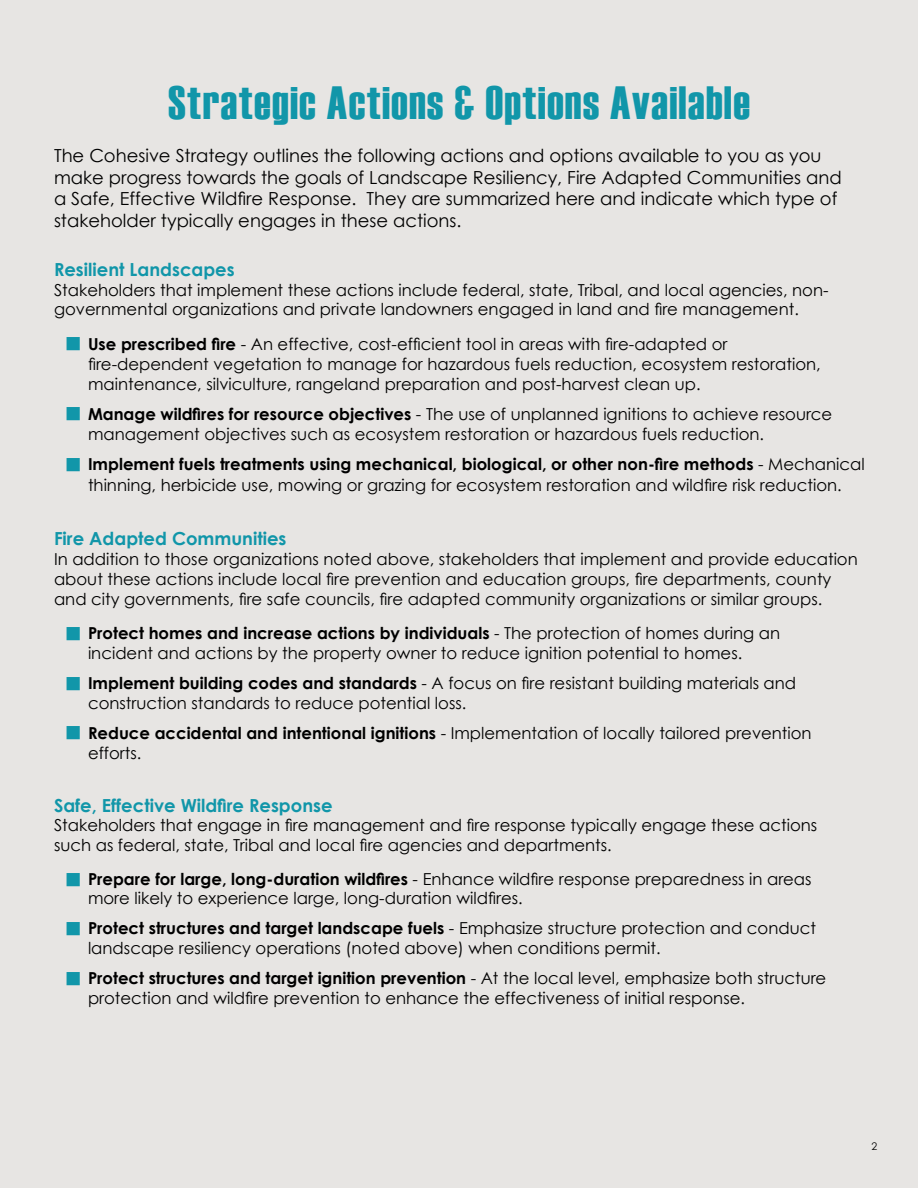
<style>
.page{position:relative;width:918px;height:1188px;background:#e7e5e3}
.page>*{position:absolute;margin:0;border:0;box-sizing:border-box;transform-origin:0 0}
.t1{font:46.5px "Haettenschweiler";letter-spacing:.03em;color:#1196a9}
.t2{font:22.8px "Wingdings";color:#1196a9}
.t3{font:18px/21.6px "Century Gothic";color:#000}
.t4{font:700 18px "Century Gothic";color:#1196a9}
.t5{font:16.5px/19.8px "Century Gothic";color:#000}
.t6{font:10.5px "Century Gothic";color:#000}
.s1{font-weight:700}
</style>
<div class="page">
<h1 class="t1" style="left:168px;top:76px;width:583px">Strategic Actions &amp; Options Available</h1>
<p class="t3" style="left:54px;top:144px;width:789px">The Cohesive Strategy outlines the following actions and options available to you as you make progress towards the goals of Landscape Resiliency, Fire Adapted Communities and a Safe, Effective Wildfire Response. They are summarized here and indicate which type of stakeholder typically engages in these actions.</p>
<p class="t4" style="left:54px;top:258px;width:182px">Resilient Landscapes</p>
<p class="t5" style="left:54px;top:280px;width:776px">Stakeholders that implement these actions include federal, state, Tribal, and local agencies, non&shy;governmental organizations and private landowners engaged in land and fire management.</p>
<h2 class="t2" style="left:65px;top:332px;width:19px">■</h2>
<h2 class="t2" style="left:65px;top:402px;width:19px">■</h2>
<h2 class="t2" style="left:65px;top:452px;width:19px">■</h2>
<p class="t5" style="left:88px;top:334px;width:734px"><span class="s1">Use prescribed fire</span> - An effective, cost-efficient tool in areas with fire-adapted or fire-dependent vegetation to manage for hazardous fuels reduction, ecosystem restoration, maintenance, silviculture, rangeland preparation and post-harvest clean up.</p>
<p class="t5" style="left:88px;top:404px;width:746px"><span class="s1">Manage wildfires for resource objectives</span> - The use of unplanned ignitions to achieve resource management objectives such as ecosystem restoration or hazardous fuels reduction.</p>
<p class="t5" style="left:88px;top:453px;width:778px;line-height:21.6px"><span class="s1">Implement fuels treatments using mechanical, biological, or other non-fire methods</span> - Mechanical thinning, herbicide use, mowing or grazing for ecosystem restoration and wildfire risk reduction.</p>
<p class="t4" style="left:54px;top:527px;width:234px">Fire Adapted Communities</p>
<p class="t5" style="left:54px;top:549px;width:805px">In addition to those organizations noted above, stakeholders that implement and provide education about these actions include local fire prevention and education groups, fire departments, county and city governments, fire safe councils, fire adapted community organizations or similar groups.</p>
<p class="t5" style="left:88px;top:623px;width:694px"><span class="s1">Protect homes and increase actions by individuals</span> - The protection of homes during an incident and actions by the property owner to reduce ignition potential to homes.</p>
<p class="t5" style="left:88px;top:673px;width:710px"><span class="s1">Implement building codes and standards</span> - A focus on fire resistant building materials and construction standards to reduce potential loss.</p>
<p class="t5" style="left:88px;top:723px;width:725px"><span class="s1">Reduce accidental and intentional ignitions</span> - Implementation of locally tailored prevention efforts.</p>
<p class="t4" style="left:54px;top:794px;width:280px">Safe, Effective Wildfire Response</p>
<p class="t5" style="left:54px;top:815px;width:765px">Stakeholders that engage in fire management and fire response typically engage these actions such as federal, state, Tribal and local fire agencies and departments.</p>
<p class="t5" style="left:88px;top:869px;width:725px"><span class="s1">Prepare for large, long-duration wildfires</span> - Enhance wildfire response preparedness in areas more likely to experience large, long-duration wildfires.</p>
<p class="t5" style="left:88px;top:918px;width:730px"><span class="s1">Protect structures and target landscape fuels</span> - Emphasize structure protection and conduct landscape resiliency operations (noted above) when conditions permit.</p>
<p class="t5" style="left:88px;top:968px;width:740px"><span class="s1">Protect structures and target ignition prevention</span> - At the local level, emphasize both structure protection and wildfire prevention to enhance the effectiveness of initial response.</p>
<h2 class="t2" style="left:65px;top:622px;width:19px">■</h2>
<h2 class="t2" style="left:65px;top:671px;width:19px">■</h2>
<h2 class="t2" style="left:65px;top:720px;width:19px">■</h2>
<h2 class="t2" style="left:65px;top:868px;width:19px">■</h2>
<h2 class="t2" style="left:65px;top:917px;width:19px">■</h2>
<h2 class="t2" style="left:65px;top:966px;width:19px">■</h2>
<p class="t6" style="left:872px;top:1140px;width:7px">2</p>
</div>
